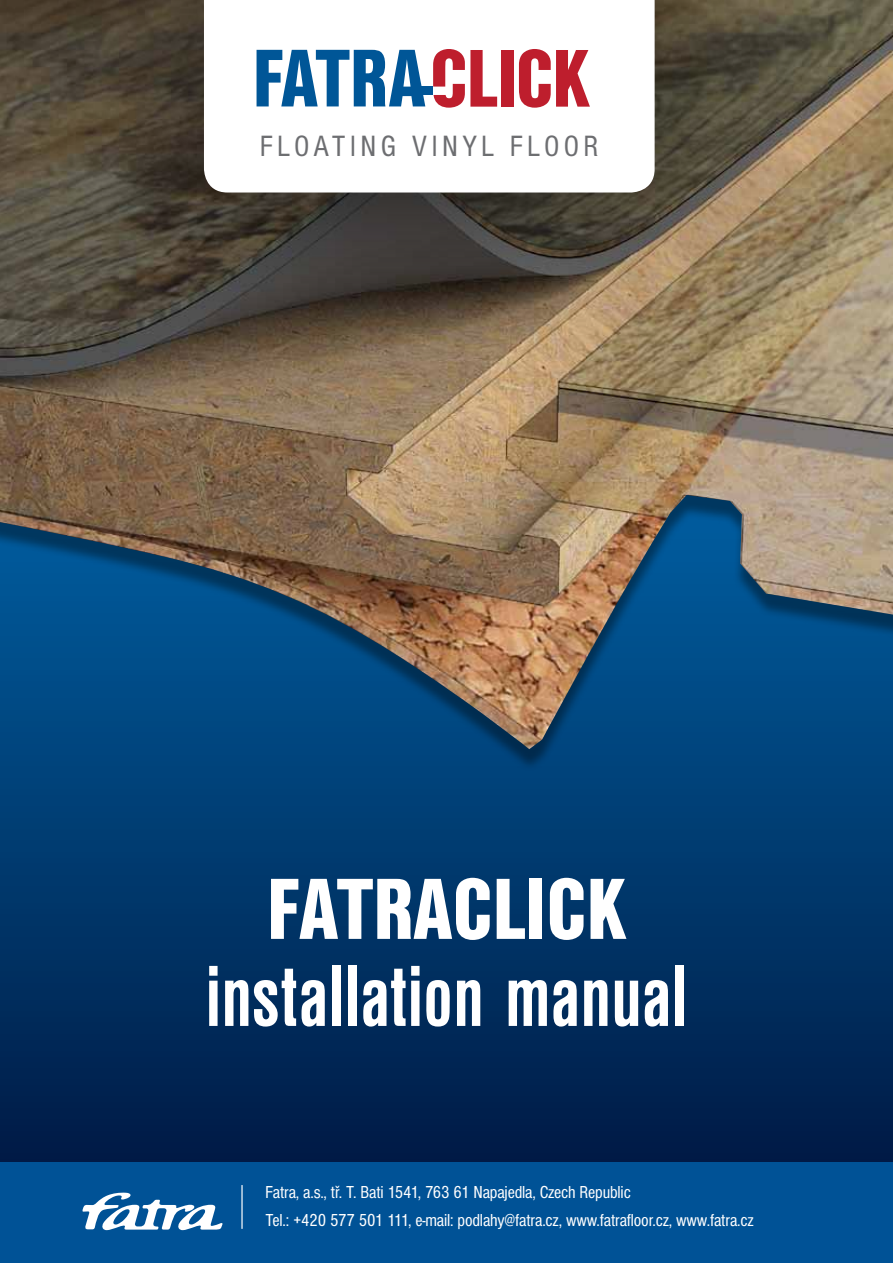
<style>
.page{position:relative;width:893px;height:1263px;background:#fff}
.page>*{position:absolute;margin:0;border:0;box-sizing:border-box;transform-origin:0 0}
.t1{font:700 condensed 90px "Nimbus Sans DOT";color:#fff}
.t2{font:90px "Nimbus Sans DOT Blac Cond";color:#fff}
.t3{font:condensed 30.45px "Nimbus Sans DOT";letter-spacing:.14em;color:#6d6e71}
.t4{font:condensed 18px/27.9px "Nimbus Sans DOT";letter-spacing:-.01em;color:#fff}
</style>
<div class="page">
<svg style="left:0;top:771px;width:893px;height:391px;background:#002f60"></svg>
<div style="left:0;top:0;width:893px;height:771px;background:#00447d"></div>
<img style="left:0;top:0;width:893px;height:749px">
<div style="left:0;top:1162px;width:893px;height:101px;background:#005296"></div>
<hr style="left:241px;top:1185px;width:2px;height:44px;background:#fff">
<svg style="left:82px;top:1193px;width:140px;height:37px"></svg>
<div style="left:5px;top:0;width:821px;height:367px;background:#000;opacity:.75"></div>
<div style="left:204px;top:0;width:451px;height:192px;background:#fff"></div>
<div style="left:501px;top:50px;width:13px;height:57px;background:#be1e2d"></div>
<svg style="left:519px;top:49px;width:71px;height:59px;background:#d7747d"></svg>
<svg style="left:257px;top:50px;width:168px;height:56px;background:#6498bf"></svg>
<div style="left:416px;top:87px;width:17px;height:8px;background:#005697"></div>
<svg style="left:433px;top:49px;width:64px;height:59px;background:#dd8a92"></svg>
<h2 class="t3" style="left:260px;top:130px;width:340px">FLOATING VINYL FLOOR</h2>
<h1 class="t2" style="left:267px;top:858px;width:360px">FATRACLICK</h1>
<h1 class="t1" style="left:205px;top:947px;width:484px">installation manual</h1>
<p class="t4" style="left:265px;top:1179px;width:490px">Fatra, a.s., tř. T. Bati 1541, 763 61 Napajedla, Czech Republic<br>Tel.: +420 577 501 111, e-mail: podlahy@fatra.cz, www.fatrafloor.cz, www.fatra.cz</p>
</div>
